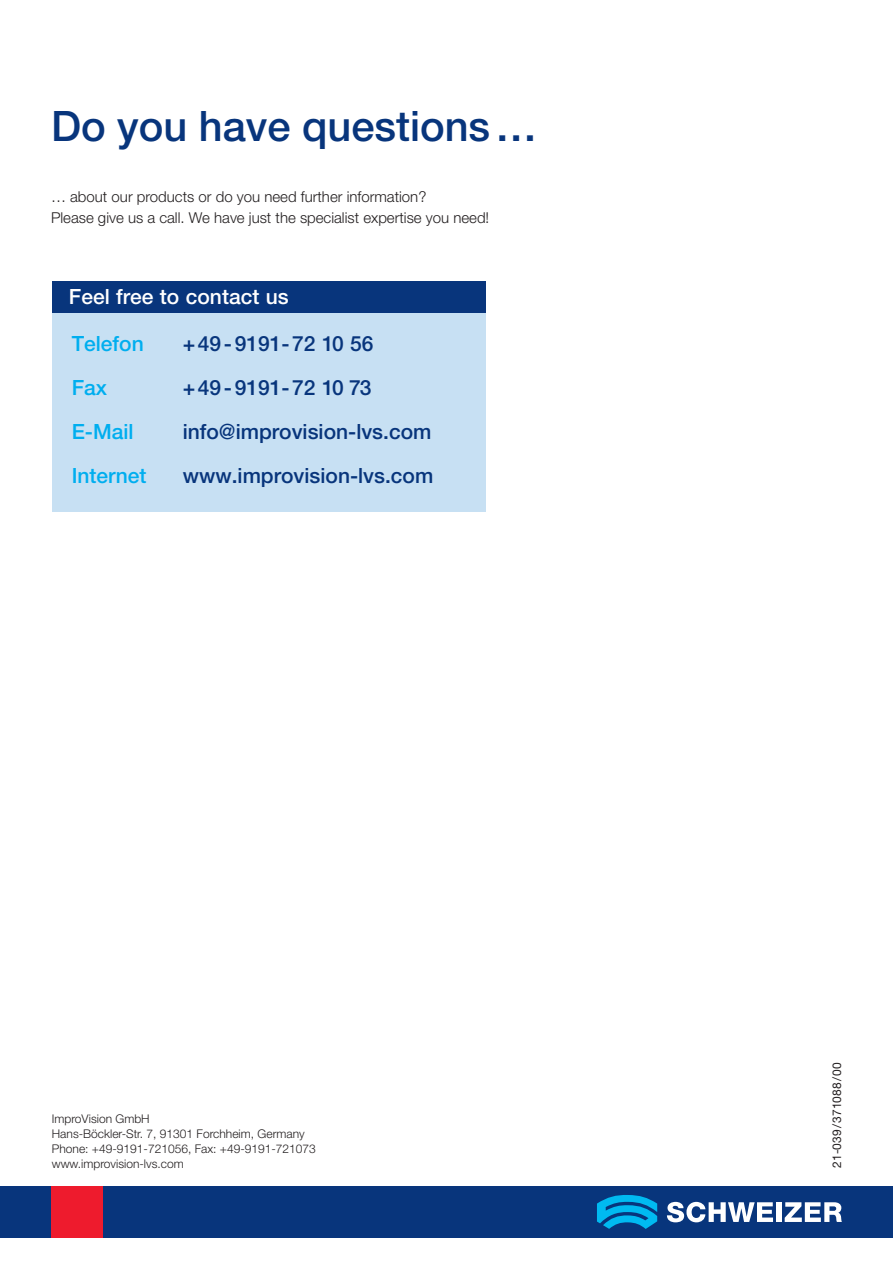
<style>
.page{position:relative;width:893px;height:1263px;background:#fff}
.page>*{position:absolute;margin:0;border:0;box-sizing:border-box;transform-origin:0 0}
.t1{font:500 42px "Helvetica Neue LT Std";color:#08357c}
.t2{font:500 21px "Helvetica Neue LT Std";color:#08357c}
.t3{font:500 21px "Helvetica Neue LT Std";color:#00aeef}
.t4{font:500 21px "Helvetica Neue LT Std";color:#fff}
.t5{font:300 15px/21px "Helvetica Neue LT Std";color:#231f20}
.t6{font:300 12px/15px "Helvetica Neue LT Std";color:#231f20}
.t7{font:12px "Helvetica Neue LT Std";color:#231f20}
</style>
<div class="page">
<div style="left:52px;top:313px;width:434px;height:199px;background:#c7e0f3"></div>
<div style="left:52px;top:281px;width:434px;height:32px;background:#08357c"></div>
<div style="left:0;top:1186px;width:893px;height:51px;background:#08357c"></div>
<div style="left:51px;top:1186px;width:51px;height:51px;background:#ee1b2d"></div>
<svg style="left:667px;top:1202px;width:106px;height:20px"></svg>
<div style="left:776px;top:1202px;width:6px;height:20px;background:#fff"></div>
<svg style="left:785px;top:1202px;width:57px;height:20px"></svg>
<svg style="left:597px;top:1195px;width:60px;height:34px"></svg>
<h1 class="t1" style="left:51px;top:101px;width:487px">Do you have questions…</h1>
<p class="t5" style="left:51px;top:186px;width:440px">… about our products or do you need further information?<br>Please give us a call. We have just the specialist expertise you need!</p>
<h2 class="t4" style="left:69px;top:284px;width:221px">Feel free to contact us</h2>
<h2 class="t3" style="left:72px;top:331px;width:73px">Telefon</h2>
<h2 class="t2" style="left:183px;top:331px;width:192px">+49-9191-72 10 56</h2>
<h2 class="t3" style="left:72px;top:375px;width:37px">Fax</h2>
<h2 class="t2" style="left:183px;top:375px;width:190px">+49-9191-72 10 73</h2>
<h2 class="t3" style="left:72px;top:419px;width:63px">E-Mail</h2>
<h2 class="t2" style="left:183px;top:419px;width:250px">info@improvision-lvs.com</h2>
<h2 class="t3" style="left:72px;top:463px;width:76px">Internet</h2>
<h2 class="t2" style="left:183px;top:463px;width:252px">www.improvision-lvs.com</h2>
<p class="t6" style="left:52px;top:1111px;width:266px">ImproVision GmbH<br>Hans-Böckler-Str. 7, 91301 Forchheim, Germany Phone: +49-9191-721056, Fax: +49-9191-721073 www.improvision-lvs.com</p>
<p class="t7" style="left:830px;top:1168px;width:107px;rotate:-90deg">21-039/371088/00</p>
</div>
